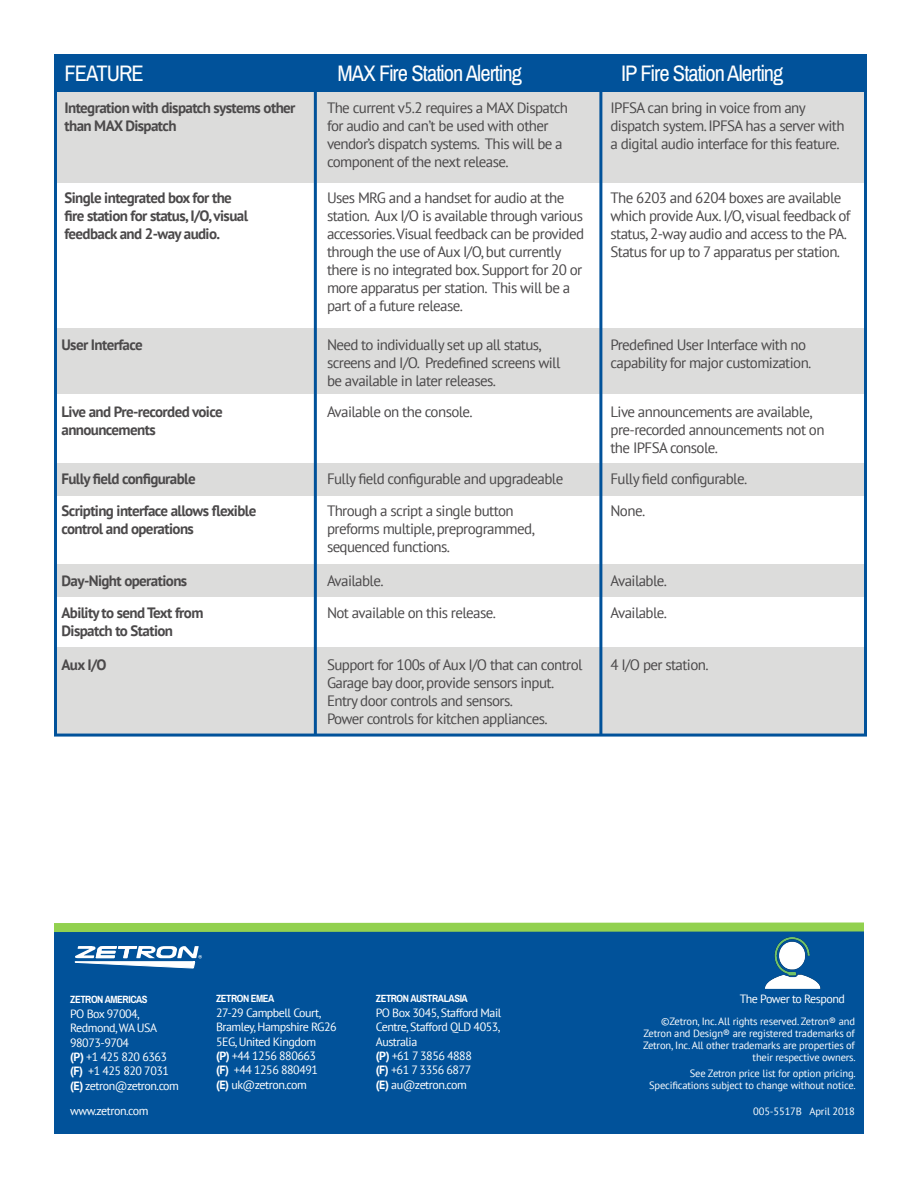
<style>
.page{position:relative;width:918px;height:1188px;background:#fff}
.page>*{position:absolute;margin:0;border:0;box-sizing:border-box;transform-origin:0 0}
.Subheader{font:22.5px "Archivo Narrow";letter-spacing:-.04em;color:#fff}
.Body_Copy{font:15px/18px "PT Sans";letter-spacing:-.04em;color:#4b494a}
.Body_Copy-2{font:700 15px/18px "PT Sans";letter-spacing:-.04em;color:#4b494a}
.Body_Copy-3{font:12px/14.4px "PT Sans";letter-spacing:-.04em;color:#fff}
.t1{font:10.65px "Arial";letter-spacing:.01em;color:#fff}
.trademark_text{font:10.5px/12px "PT Sans";letter-spacing:-.015em;color:#fff;text-align:right}
.t2{font:700 10.5px "Archivo Narrow";letter-spacing:-.04em;color:#fff}
.s1{font-weight:700}
</style>
<div class="page">
<svg style="left:54px;top:922px;width:810px;height:10px;background:#96d15e"></svg>
<div style="left:54px;top:932px;width:810px;height:202px;background:#01529a"></div>
<svg style="left:75px;top:946px;width:127px;height:22px"></svg>
<img style="left:763px;top:933px;width:59px;height:58px">
<div style="left:54px;top:92px;width:810px;height:91px;background:#dcdcdb"></div>
<div style="left:54px;top:328px;width:810px;height:66px;background:#dcdcdb"></div>
<div style="left:54px;top:464px;width:810px;height:32px;background:#dcdcdb"></div>
<div style="left:54px;top:564px;width:810px;height:33px;background:#dcdcdb"></div>
<div style="left:54px;top:647px;width:810px;height:87px;background:#dcdcdb"></div>
<div style="left:54px;top:54px;width:810px;height:38px;background:#01529a"></div>
<hr style="left:314px;top:72px;width:3px;height:664px;background:#01529a">
<hr style="left:599px;top:72px;width:3px;height:664px;background:#01529a">
<p class="Subheader" style="left:64px;top:60px;width:81px">FEATURE</p>
<p class="Subheader" style="left:338px;top:60px;width:186px">MAX Fire Station Alerting</p>
<p class="Subheader" style="left:621px;top:60px;width:164px">IP Fire Station Alerting</p>
<p class="Body_Copy-2" style="left:64px;top:99px;width:233px">Integration with dispatch systems other than MAX Dispatch</p>
<p class="Body_Copy" style="left:327px;top:99px;width:243px">The current v5.2 requires a MAX Dispatch for audio and can’t be used with other vendor’s dispatch systems. This will be a component of the next release.</p>
<p class="Body_Copy" style="left:610px;top:99px;width:236px">IPFSA can bring in voice from any dispatch system. IPFSA has a server with a digital audio interface for this feature.</p>
<p class="Body_Copy-2" style="left:64px;top:188px;width:185px">Single integrated box for the fire station for status, I/O, visual feedback and 2-way audio.</p>
<p class="Body_Copy" style="left:327px;top:188px;width:259px">Uses MRG and a handset for audio at the station. Aux I/O is available through various accessories. Visual feedback can be provided through the use of Aux I/O, but currently there is no integrated box. Support for 20 or more apparatus per station. This will be a part of a future release.</p>
<p class="Body_Copy" style="left:610px;top:188px;width:242px">The 6203 and 6204 boxes are available which provide Aux. I/O, visual feedback of status, 2-way audio and access to the PA.<br>Status for up to 7 apparatus per station.</p>
<p class="Body_Copy-2" style="left:62px;top:335px;width:83px">User Interface</p>
<p class="Body_Copy" style="left:327px;top:335px;width:235px">Need to individually set up all status, screens and I/O. Predefined screens will be available in later releases.</p>
<p class="Body_Copy" style="left:610px;top:335px;width:202px">Predefined User Interface with no capability for major customization.</p>
<p class="Body_Copy-2" style="left:62px;top:403px;width:163px">Live and Pre-recorded voice announcements</p>
<p class="Body_Copy" style="left:327px;top:402px;width:147px">Available on the console.</p>
<p class="Body_Copy" style="left:610px;top:402px;width:216px">Live announcements are available, pre-recorded announcements not on the IPFSA console.</p>
<p class="Body_Copy-2" style="left:62px;top:469px;width:136px">Fully field configurable</p>
<p class="Body_Copy" style="left:327px;top:469px;width:238px">Fully field configurable and upgradeable</p>
<p class="Body_Copy" style="left:610px;top:469px;width:138px">Fully field configurable.</p>
<p class="Body_Copy-2" style="left:62px;top:502px;width:196px">Scripting interface allows flexible control and operations</p>
<p class="Body_Copy" style="left:327px;top:502px;width:210px">Through a script a single button preforms multiple, preprogrammed, sequenced functions.</p>
<p class="Body_Copy" style="left:610px;top:502px;width:36px">None.</p>
<p class="Body_Copy-2" style="left:62px;top:571px;width:127px">Day-Night operations</p>
<p class="Body_Copy" style="left:327px;top:571px;width:58px">Available.</p>
<p class="Body_Copy" style="left:610px;top:571px;width:58px">Available.</p>
<p class="Body_Copy-2" style="left:62px;top:603px;width:144px">Ability to send Text from<br>Dispatch to Station</p>
<p class="Body_Copy" style="left:327px;top:603px;width:171px">Not available on this release.</p>
<p class="Body_Copy" style="left:610px;top:603px;width:58px">Available.</p>
<p class="Body_Copy-2" style="left:62px;top:656px;width:47px">Aux I/O</p>
<p class="Body_Copy" style="left:327px;top:656px;width:257px">Support for 100s of Aux I/O that can control Garage bay door, provide sensors input.<br>Entry door controls and sensors.<br>Power controls for kitchen appliances.</p>
<p class="Body_Copy" style="left:610px;top:656px;width:100px">4 I/O per station.</p>
<p class="t1" style="left:736px;top:991px;width:115px">The Power to Respond</p>
<p class="Body_Copy-3" style="left:740px;top:991px;width:107px">The Power to Respond</p>
<p class="t2" style="left:216px;top:992px;width:60px">ZETRON EMEA</p>
<p class="Body_Copy-3" style="left:216px;top:1005px;width:122px">27-29 Campbell Court,<br>Bramley, Hampshire RG26<br>5EG, United Kingdom<br><span class="s1">(P)</span> +44 1256 880663<br><span class="s1">(F)</span> +44 1256 880491<br><span class="s1">(E)</span> uk@zetron.com</p>
<p class="t2" style="left:376px;top:992px;width:94px">ZETRON AUSTRALASIA</p>
<p class="Body_Copy-3" style="left:376px;top:1005px;width:127px">PO Box 3045, Stafford Mail<br>Centre, Stafford QLD 4053,<br>Australia<br><span class="s1">(P)</span> +61 7 3856 4888<br><span class="s1">(F)</span> +61 7 3356 6877<br><span class="s1">(E)</span> au@zetron.com</p>
<p class="t2" style="left:70px;top:993px;width:79px">ZETRON AMERICAS</p>
<p class="Body_Copy-3" style="left:70px;top:1006px;width:110px">PO Box 97004,<br>Redmond, WA USA<br>98073-9704<br><span class="s1">(P)</span> +1 425 820 6363 <span class="s1">(F)</span> +1 425 820 7031 <span class="s1">(E)</span> zetron@zetron.com</p>
<p class="trademark_text" style="left:643px;top:1015px;width:214px">©Zetron, Inc. All rights reserved. Zetron® and Zetron and Design® are registered trademarks of Zetron, Inc. All other trademarks are properties of their respective owners.</p>
<p class="trademark_text" style="left:649px;top:1067px;width:208px">See Zetron price list for option pricing.<br>Specifications subject to change without notice.</p>
<p class="trademark_text" style="left:753px;top:1105px;width:103px">005-5517B April 2018</p>
<p class="Body_Copy-3" style="left:70px;top:1103px;width:80px">www.zetron.com</p>
</div>
